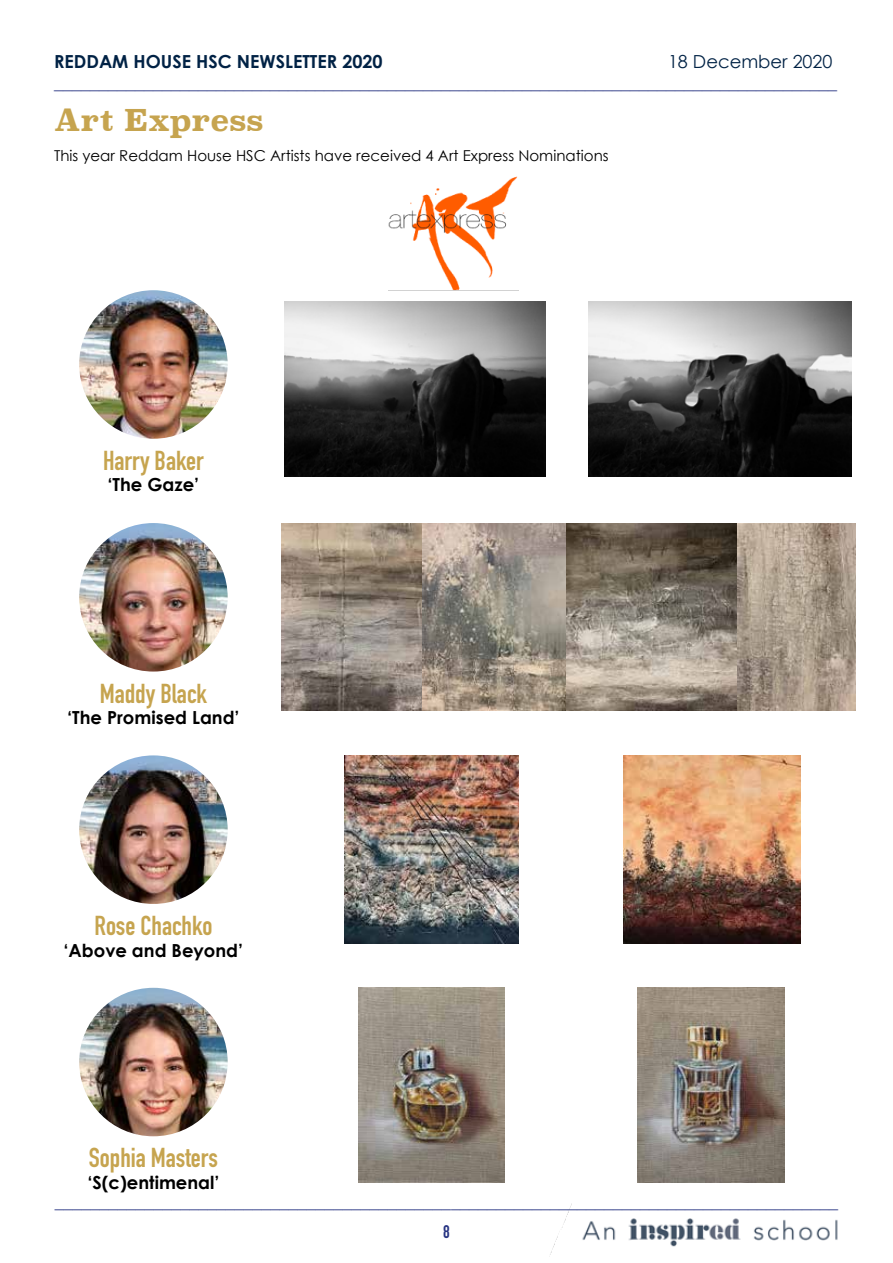
<style>
.page{position:relative;width:893px;height:1263px;background:#fff}
.page>*{position:absolute;margin:0;border:0;box-sizing:border-box;transform-origin:0 0}
.t1{font:700 30px "Superclarendon";color:#c6a44f}
.t2{font:700 27px "DIN Condensed";color:#c6a44f}
.t3{font:18px "Century Gothic";color:#283583}
.t4{font:700 18px "Century Gothic";color:#000}
.t5{font:700 18px "Century Gothic";color:#012245}
.t6{font:18px "Century Gothic";color:#012245}
.t7{font:700 18px "DIN Condensed";color:#283583}
.t8{font:15px "Century Gothic";color:#000}
</style>
<div class="page">
<img style="left:549px;top:1203px;width:289px;height:54px">
<img style="left:388px;top:176px;width:129px;height:114px">
<img style="left:79px;top:523px;width:149px;height:148px;border-radius:74px">
<img style="left:79px;top:755px;width:149px;height:149px;border-radius:74px">
<img style="left:79px;top:988px;width:149px;height:148px;border-radius:74px">
<img style="left:79px;top:290px;width:149px;height:149px;border-radius:74px">
<img style="left:284px;top:302px;width:262px;height:175px">
<img style="left:588px;top:302px;width:263px;height:175px">
<img style="left:282px;top:523px;width:573px;height:187px">
<img style="left:344px;top:755px;width:175px;height:188px">
<img style="left:623px;top:755px;width:178px;height:188px">
<img style="left:359px;top:988px;width:145px;height:194px">
<img style="left:638px;top:988px;width:146px;height:194px">
<p class="t5" style="left:54px;top:47px;width:330px">REDDAM HOUSE HSC NEWSLETTER 2020</p>
<p class="t6" style="left:668px;top:48px;width:166px">18 December 2020</p>
<p class="t3" style="left:54px;top:70px;width:784px">_______________________________________________________________________________________</p>
<h1 class="t1" style="left:54px;top:97px;width:211px">Art Express</h1>
<p class="t8" style="left:54px;top:145px;width:556px">This year Reddam House HSC Artists have received 4 Art Express Nominations</p>
<h2 class="t2" style="left:103px;top:442px;width:102px">Harry Baker</h2>
<p class="t4" style="left:108px;top:471px;width:93px">‘The Gaze’</p>
<h2 class="t2" style="left:100px;top:675px;width:109px">Maddy Black</h2>
<p class="t4" style="left:67px;top:704px;width:174px">‘The Promised Land’</p>
<h2 class="t2" style="left:94px;top:907px;width:119px">Rose Chachko</h2>
<p class="t4" style="left:64px;top:936px;width:181px">‘Above and Beyond’</p>
<h2 class="t2" style="left:89px;top:1140px;width:131px">Sophia Masters</h2>
<p class="t4" style="left:87px;top:1169px;width:134px">‘S(c)entimenal’</p>
<p class="t3" style="left:55px;top:1189px;width:785px">_______________________________________________________________________________________</p>
<p class="t7" style="left:443px;top:1220px;width:8px">8</p>
</div>
